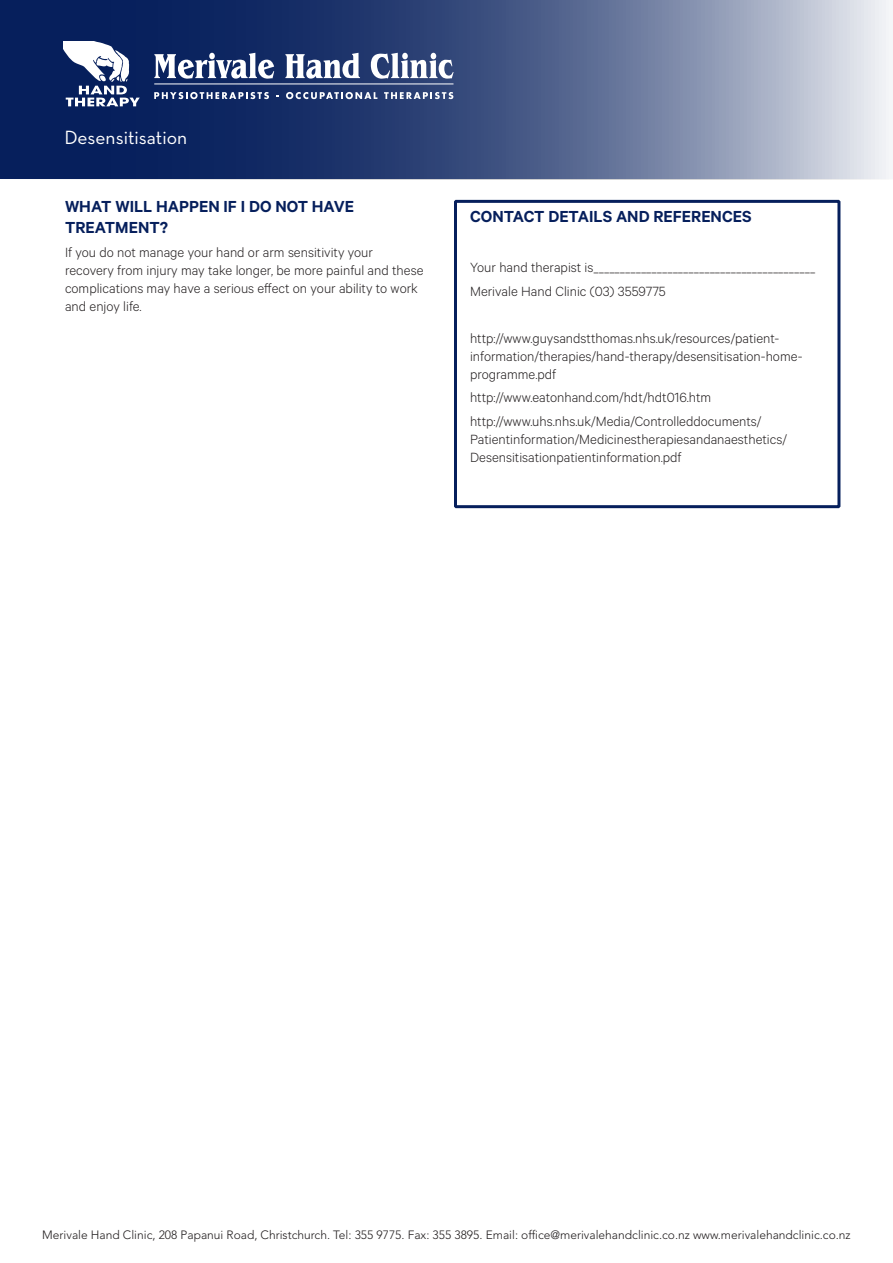
<style>
.page{position:relative;width:893px;height:1263px;background:#fff}
.page>*{position:absolute;margin:0;border:0;box-sizing:border-box;transform-origin:0 0}
.t1{font:19.5px "Neutra Text";color:#fff}
.t2{font:600 18px/21.6px "Calibre";color:#061f5c}
.t3{font:300 15px/18px "Calibre";color:#231f20}
.t4{font:300 12px "Avenir";color:#231f20}
</style>
<div class="page">
<svg style="left:0;top:0;width:889px;height:180px"></svg>
<hr style="left:154px;top:84px;width:299px;height:1px;background:#fff">
<svg style="left:64px;top:41px;width:76px;height:65px"></svg>
<svg style="left:154px;top:92px;width:115px;height:7px"></svg>
<svg style="left:286px;top:92px;width:91px;height:7px"></svg>
<svg style="left:384px;top:92px;width:69px;height:7px"></svg>
<svg style="left:154px;top:53px;width:120px;height:26px"></svg>
<svg style="left:285px;top:53px;width:75px;height:26px"></svg>
<svg style="left:371px;top:53px;width:83px;height:26px"></svg>
<div style="left:454px;top:200px;width:386px;height:308px;border:3px solid #061f5c"></div>
<p class="t1" style="left:64px;top:125px;width:124px">Desensitisation</p>
<p class="t2" style="left:65px;top:195px;width:291px">WHAT WILL HAPPEN IF I DO NOT HAVE<br>TREATMENT?</p>
<p class="t3" style="left:65px;top:242px;width:360px">If you do not manage your hand or arm sensitivity your recovery from injury may take longer, be more painful and these complications may have a serious effect on your ability to work and enjoy life.</p>
<p class="t2" style="left:470px;top:205px;width:283px">CONTACT DETAILS AND REFERENCES</p>
<p class="t3" style="left:470px;top:258px;width:347px">Your hand therapist is__________________________________________</p>
<p class="t3" style="left:470px;top:281px;width:197px">Merivale Hand Clinic (03) 3559775</p>
<p class="t3" style="left:470px;top:329px;width:334px">http://www.guysandstthomas.nhs.uk/resources/patient&shy;information/therapies/hand-therapy/desensitisation-home&shy;programme.pdf</p>
<p class="t3" style="left:470px;top:388px;width:243px">http://www.eatonhand.com/hdt/hdt016.htm</p>
<p class="t3" style="left:470px;top:412px;width:319px">http://www.uhs.nhs.uk/Media/Controlleddocuments/<br>Patientinformation/Medicinestherapiesandanaesthetics/<br>Desensitisationpatientinformation.pdf</p>
<p class="t4" style="left:42px;top:1227px;width:810px">Merivale Hand Clinic, 208 Papanui Road, Christchurch. Tel: 355 9775. Fax: 355 3895. Email: office@merivalehandclinic.co.nz www.merivalehandclinic.co.nz</p>
</div>
